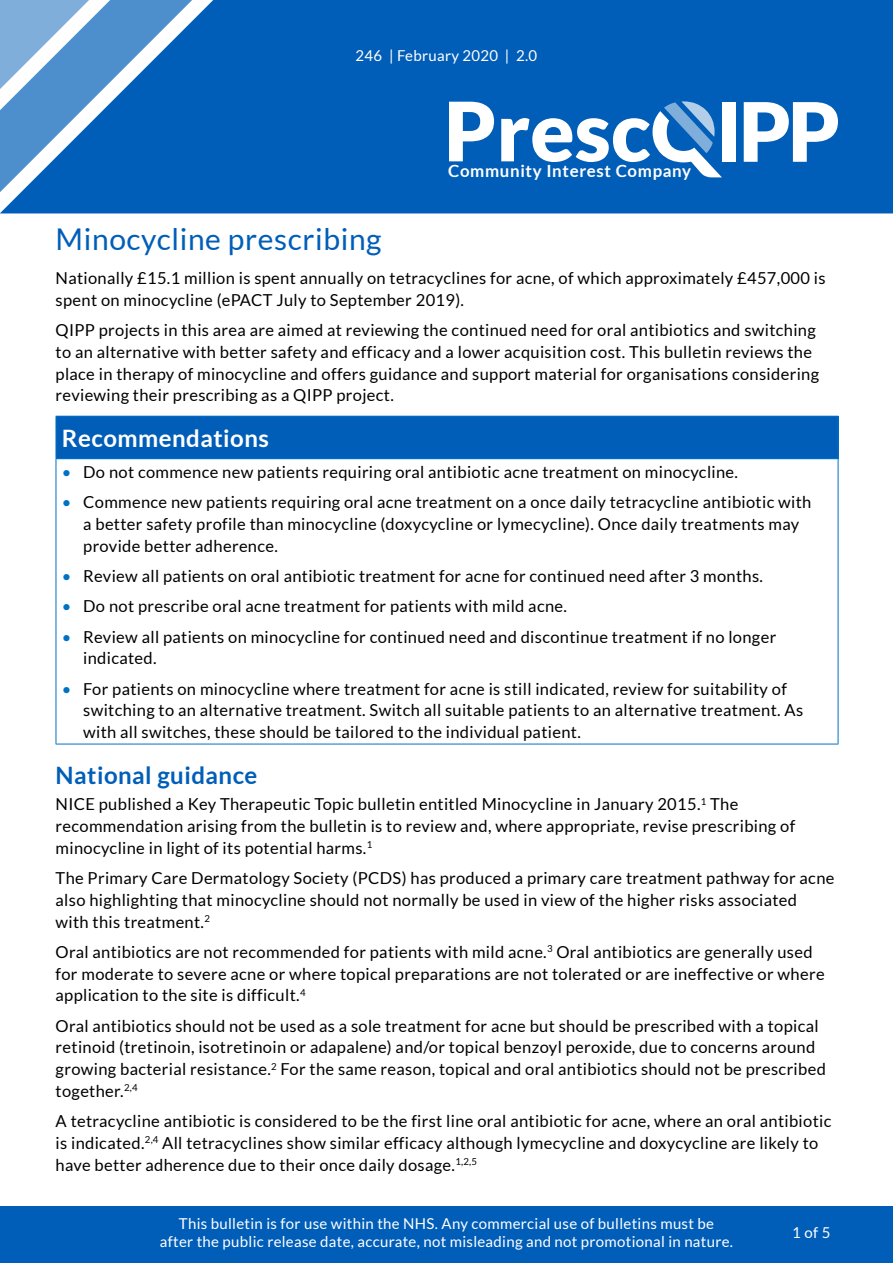
<style>
.page{position:relative;width:893px;height:1263px;background:#fff}
.page>*{position:absolute;margin:0;border:0;box-sizing:border-box;transform-origin:0 0}
.t1{font:30px "Lato";letter-spacing:.02em;color:#005eb8}
.Header_1{font:700 24px "Lato";letter-spacing:.02em;color:#005eb8}
.Header_1_-_white{font:700 24px "Lato";letter-spacing:.02em;color:#fff}
.t2{font:700 16.8px "Lato";letter-spacing:.04em;color:#fff}
.Main_body_text{font:16.5px/21.8px "Lato";letter-spacing:.02em;color:#000}
.t3{font:15px/18px "Lato";letter-spacing:.02em;color:#fff;text-align:center}
.s1{color:#0072c6}
</style>
<div class="page">
<div style="left:0;top:0;width:893px;height:213px;background:#005eb8"></div>
<svg style="left:0;top:0;width:192px;height:192px"></svg>
<div style="left:0;top:1206px;width:893px;height:57px;background:#005eb8"></div>
<svg style="left:449px;top:102px;width:45px;height:59px"></svg>
<svg style="left:501px;top:101px;width:221px;height:76px"></svg>
<div style="left:722px;top:102px;width:14px;height:60px;background:#fff"></div>
<svg style="left:744px;top:102px;width:94px;height:60px"></svg>
<div style="left:56px;top:416px;width:782px;height:43px;background:#005eb8"></div>
<hr style="left:56px;top:416px;width:782px;height:1px;background:#0072c6">
<hr style="left:56px;top:417px;width:1px;height:41px;background:#0072c6">
<hr style="left:838px;top:417px;width:1px;height:41px;background:#0072c6">
<hr style="left:56px;top:458px;width:782px;height:1px;background:#0072c6">
<hr style="left:56px;top:459px;width:1px;height:285px;background:#0072c6">
<hr style="left:838px;top:459px;width:1px;height:285px;background:#0072c6">
<hr style="left:56px;top:744px;width:782px;height:1px;background:#0072c6">
<p class="t3" style="left:356px;top:46px;width:183px">246 | February 2020 | 2.0</p>
<p class="t2" style="left:448px;top:162px;width:245px">Community Interest Company</p>
<h1 class="t1" style="left:56px;top:222px;width:328px">Minocycline prescribing</h1>
<p class="Main_body_text" style="left:56px;top:267px;width:771px">Nationally £15.1 million is spent annually on tetracyclines for acne, of which approximately £457,000 is spent on minocycline (ePACT July to September 2019).</p>
<p class="Main_body_text" style="left:56px;top:319px;width:765px">QIPP projects in this area are aimed at reviewing the continued need for oral antibiotics and switching to an alternative with better safety and efficacy and a lower acquisition cost. This bulletin reviews the place in therapy of minocycline and offers guidance and support material for organisations considering reviewing their prescribing as a QIPP project.</p>
<p class="Header_1_-_white" style="left:62px;top:425px;width:208px">Recommendations</p>
<p class="Main_body_text" style="left:62px;top:461px;width:678px"><span class="s1">•</span> Do not commence new patients requiring oral antibiotic acne treatment on minocycline.</p>
<p class="Main_body_text" style="left:83px;top:491px;width:730px;text-indent:-21px"><span class="s1">•</span> Commence new patients requiring oral acne treatment on a once daily tetracycline antibiotic with a better safety profile than minocycline (doxycycline or lymecycline). Once daily treatments may provide better adherence.</p>
<p class="Main_body_text" style="left:62px;top:565px;width:703px"><span class="s1">•</span> Review all patients on oral antibiotic treatment for acne for continued need after 3 months.</p>
<p class="Main_body_text" style="left:62px;top:595px;width:506px"><span class="s1">•</span> Do not prescribe oral acne treatment for patients with mild acne.</p>
<p class="Main_body_text" style="left:83px;top:626px;width:695px;text-indent:-21px"><span class="s1">•</span> Review all patients on minocycline for continued need and discontinue treatment if no longer indicated.</p>
<p class="Main_body_text" style="left:83px;top:678px;width:722px;text-indent:-21px"><span class="s1">•</span> For patients on minocycline where treatment for acne is still indicated, review for suitability of switching to an alternative treatment. Switch all suitable patients to an alternative treatment. As with all switches, these should be tailored to the individual patient.</p>
<h2 class="Header_1" style="left:56px;top:762px;width:203px">National guidance</h2>
<p class="Main_body_text" style="left:56px;top:793px;width:741px">NICE published a Key Therapeutic Topic bulletin entitled Minocycline in January 2015.<sup>1</sup> The recommendation arising from the bulletin is to review and, where appropriate, revise prescribing of minocycline in light of its potential harms.<sup>1</sup></p>
<p class="Main_body_text" style="left:56px;top:867px;width:780px">The Primary Care Dermatology Society (PCDS) has produced a primary care treatment pathway for acne also highlighting that minocycline should not normally be used in view of the higher risks associated<br>with this treatment.<sup>2</sup></p>
<p class="Main_body_text" style="left:56px;top:941px;width:770px">Oral antibiotics are not recommended for patients with mild acne.<sup>3</sup> Oral antibiotics are generally used for moderate to severe acne or where topical preparations are not tolerated or are ineffective or where application to the site is difficult.<sup>4</sup></p>
<p class="Main_body_text" style="left:56px;top:1014px;width:772px">Oral antibiotics should not be used as a sole treatment for acne but should be prescribed with a topical retinoid (tretinoin, isotretinoin or adapalene) and/or topical benzoyl peroxide, due to concerns around growing bacterial resistance.<sup>2</sup> For the same reason, topical and oral antibiotics should not be prescribed together.<sup>2,4</sup></p>
<p class="Main_body_text" style="left:56px;top:1110px;width:777px">A tetracycline antibiotic is considered to be the first line oral antibiotic for acne, where an oral antibiotic is indicated.<sup>2,4</sup> All tetracyclines show similar efficacy although lymecycline and doxycycline are likely to have better adherence due to their once daily dosage.<sup>1,2,5</sup></p>
<p class="t3" style="left:160px;top:1214px;width:575px">This bulletin is for use within the NHS. Any commercial use of bulletins must be<br>after the public release date, accurate, not misleading and not promotional in nature.</p>
<p class="t3" style="left:792px;top:1223px;width:40px">1 of 5</p>
</div>
